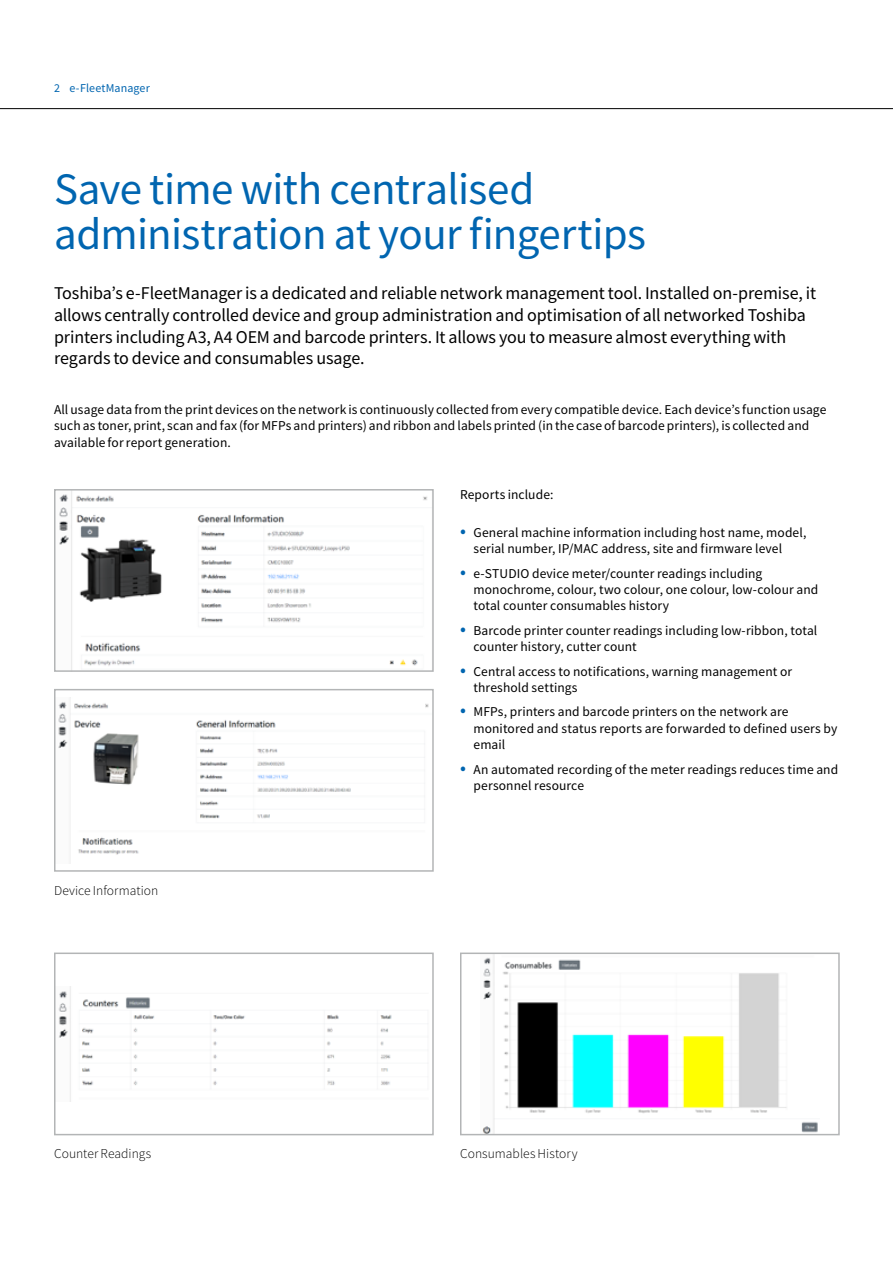
<style>
.page{position:relative;width:893px;height:1263px;background:#fff}
.page>*{position:absolute;margin:0;border:0;box-sizing:border-box;transform-origin:0 0}
.t1{font:45px/45px "Toshiba Sans";letter-spacing:-.015em;color:#0065b0}
.t2{font:18px/21.6px "Toshiba Sans";letter-spacing:-.005em;color:#000}
.t3{font:13.5px/16.2px "Toshiba Sans";letter-spacing:.005em;color:#000}
.t4{font:300 13.5px "Toshiba Sans";letter-spacing:.005em;color:#000}
.t5{font:12px "Toshiba Sans";letter-spacing:.01em;color:#0065b0}
.s1{font-size:19.5px;color:#0065b0}
</style>
<div class="page">
<hr style="left:0;top:108px;width:893px;height:1px;background:#000">
<img style="left:59px;top:492px;width:369px;height:177px">
<div style="left:54px;top:489px;width:380px;height:183px;border:2px solid #b3b5b6"></div>
<img style="left:58px;top:697px;width:371px;height:158px">
<div style="left:54px;top:689px;width:380px;height:183px;border:2px solid #b3b5b6"></div>
<img style="left:58px;top:986px;width:370px;height:116px">
<div style="left:54px;top:952px;width:380px;height:183px;border:2px solid #b3b5b6"></div>
<img style="left:482px;top:955px;width:336px;height:177px">
<div style="left:460px;top:952px;width:380px;height:183px;border:2px solid #b3b5b6"></div>
<p class="t5" style="left:54px;top:80px;width:97px">2 e-FleetManager</p>
<h1 class="t1" style="left:54px;top:166px;width:594px">Save time with centralised administration at your fingertips</h1>
<p class="t2" style="left:54px;top:283px;width:764px">Toshiba’s e-FleetManager is a dedicated and reliable network management tool. Installed on-premise, it allows centrally controlled device and group administration and optimisation of all networked Toshiba printers including A3, A4 OEM and barcode printers. It allows you to measure almost everything with regards to device and consumables usage.</p>
<p class="t3" style="left:54px;top:401px;width:774px">All usage data from the print devices on the network is continuously collected from every compatible device. Each device’s function usage such as toner, print, scan and fax (for MFPs and printers) and ribbon and labels printed (in the case of barcode printers), is collected and available for report generation.</p>
<p class="t4" style="left:54px;top:882px;width:106px">Device Information</p>
<p class="t3" style="left:460px;top:486px;width:95px">Reports include:</p>
<p class="t3" style="left:473px;top:524px;width:334px;text-indent:-14px"><span class="s1">•</span> General machine information including host name, model, serial number, IP/MAC address, site and firmware level</p>
<p class="t3" style="left:473px;top:565px;width:346px;text-indent:-14px"><span class="s1">•</span> e-STUDIO device meter/counter readings including monochrome, colour, two colour, one colour, low-colour and total counter consumables history</p>
<p class="t3" style="left:473px;top:622px;width:345px;text-indent:-14px"><span class="s1">•</span> Barcode printer counter readings including low-ribbon, total counter history, cutter count</p>
<p class="t3" style="left:473px;top:663px;width:320px;text-indent:-14px"><span class="s1">•</span> Central access to notifications, warning management or threshold settings</p>
<p class="t3" style="left:473px;top:704px;width:365px;text-indent:-14px"><span class="s1">•</span> MFPs, printers and barcode printers on the network are monitored and status reports are forwarded to defined users by email</p>
<p class="t3" style="left:473px;top:761px;width:366px;text-indent:-14px"><span class="s1">•</span> An automated recording of the meter readings reduces time and personnel resource</p>
<p class="t4" style="left:54px;top:1145px;width:99px">Counter Readings</p>
<p class="t4" style="left:460px;top:1145px;width:119px">Consumables History</p>
</div>
